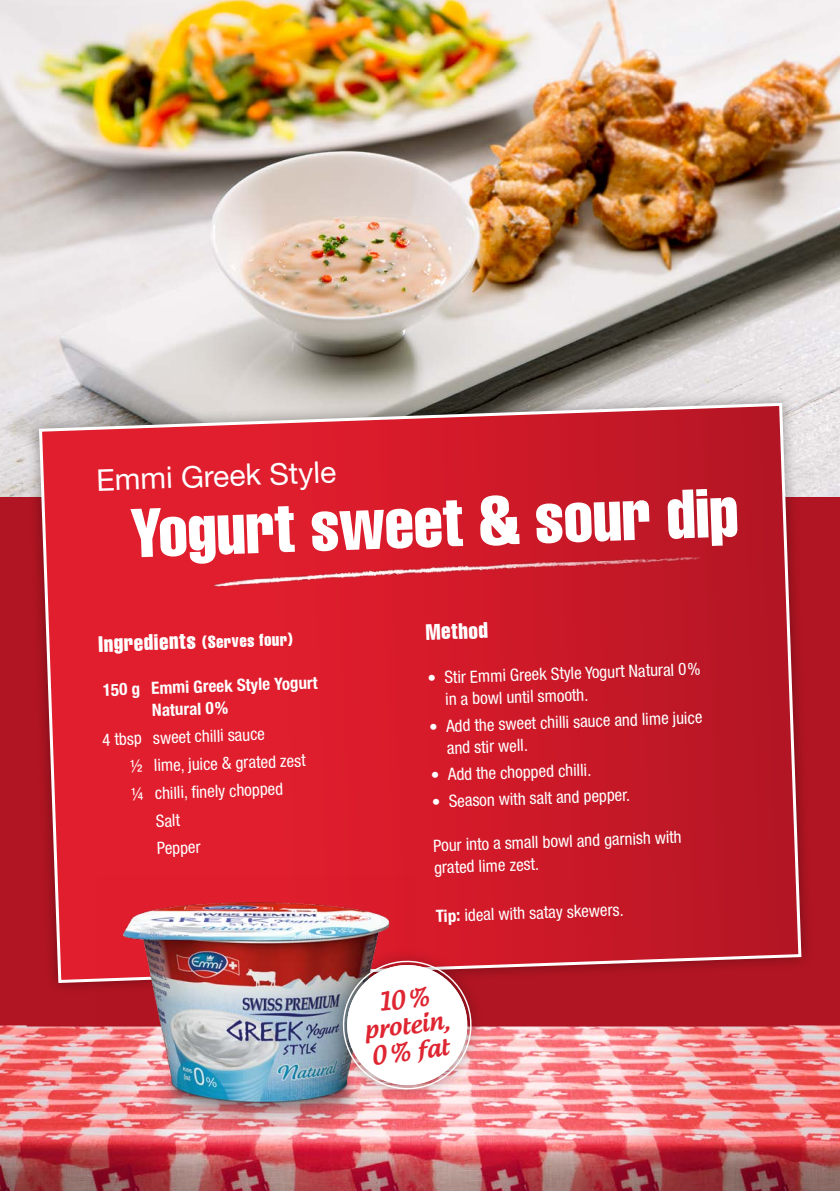
<style>
.page{position:relative;width:840px;height:1191px;background:#fff}
.page>*{position:absolute;margin:0;border:0;box-sizing:border-box;transform-origin:0 0}
.t1{font:extra-condensed 68px "Helvetica LT";color:#fff}
.t2{font:30px "Helvetica Neue LT";color:#fff}
.t3{font:500 24.2px/26px "Androgyne";color:#de2531;text-align:center}
.t4{font:extra-condensed 22px "Helvetica LT";color:#fff}
.t5{font:condensed 17px/22px "Helvetica Neue LT";color:#fff}
.t6{font:700 condensed 17px/22px "Helvetica Neue LT";color:#fff}
.t7{font:extra-condensed 17px "Helvetica LT";color:#fff}
.s1{font-size:22px}
.s2{font-weight:700}
</style>
<div class="page">
<img style="left:0;top:626px;width:839px;height:565px">
<img style="left:0;top:0;width:839px;height:496px">
<div style="left:26px;top:390px;width:787px;height:605px;background:#000;opacity:.35"></div>
<svg style="left:37px;top:401px;width:765px;height:583px;background:#ce2433"></svg>
<img style="left:97px;top:875px;width:317px;height:316px">
<div style="left:328px;top:946px;width:158px;height:158px;background:#000;opacity:.35"></div>
<img style="left:339px;top:957px;width:135px;height:135px">
<img style="left:205px;top:505px;width:497px;height:139px">
<h2 class="t2" style="left:96px;top:462px;width:241px;rotate:-2deg">Emmi Greek Style</h2>
<h1 class="t1" style="left:129px;top:490px;width:609px;rotate:-2deg">Yogurt sweet &amp; sour dip</h1>
<p class="t7" style="left:98px;top:635px;width:195px;rotate:-2deg"><span class="s1">Ingredients</span> (Serves four)</p>
<p class="t6" style="left:151px;top:677px;width:168px;text-indent:-48px;rotate:-2deg">150 g Emmi Greek Style Yogurt<br>Natural 0%</p>
<p class="t5" style="left:102px;top:728px;width:164px;rotate:-2deg">4 tbsp sweet chilli sauce</p>
<p class="t5" style="left:130px;top:755px;width:177px;rotate:-2deg">½ lime, juice &amp; grated zest</p>
<p class="t5" style="left:131px;top:783px;width:153px;rotate:-2deg">¼ chilli, fi nely chopped</p>
<p class="t5" style="left:155px;top:809px;width:25px;rotate:-2deg">Salt</p>
<p class="t5" style="left:156px;top:837px;width:45px;rotate:-2deg">Pepper</p>
<p class="t4" style="left:425px;top:618px;width:63px;rotate:-2deg">Method</p>
<p class="t5" style="left:444px;top:666px;width:257px;text-indent:-17px;rotate:-2deg">• Stir Emmi Greek Style Yogurt Natural 0% in a bowl until smooth.</p>
<p class="t5" style="left:445px;top:715px;width:257px;text-indent:-17px;rotate:-2deg">• Add the sweet chilli sauce and lime juice and stir well.</p>
<p class="t5" style="left:430px;top:764px;width:162px;rotate:-2deg">• Add the chopped chilli.</p>
<p class="t5" style="left:431px;top:790px;width:200px;rotate:-2deg">• Season with salt and pepper.</p>
<p class="t5" style="left:433px;top:834px;width:250px;rotate:-2deg">Pour into a small bowl and garnish with grated lime zest.</p>
<p class="t5" style="left:435px;top:905px;width:189px;rotate:-2deg"><span class="s2">Tip:</span> ideal with satay skewers.</p>
<h3 class="t3" style="left:359px;top:991px;width:87px;rotate:-7deg">10% protein,<br>0% fat</h3>
</div>
